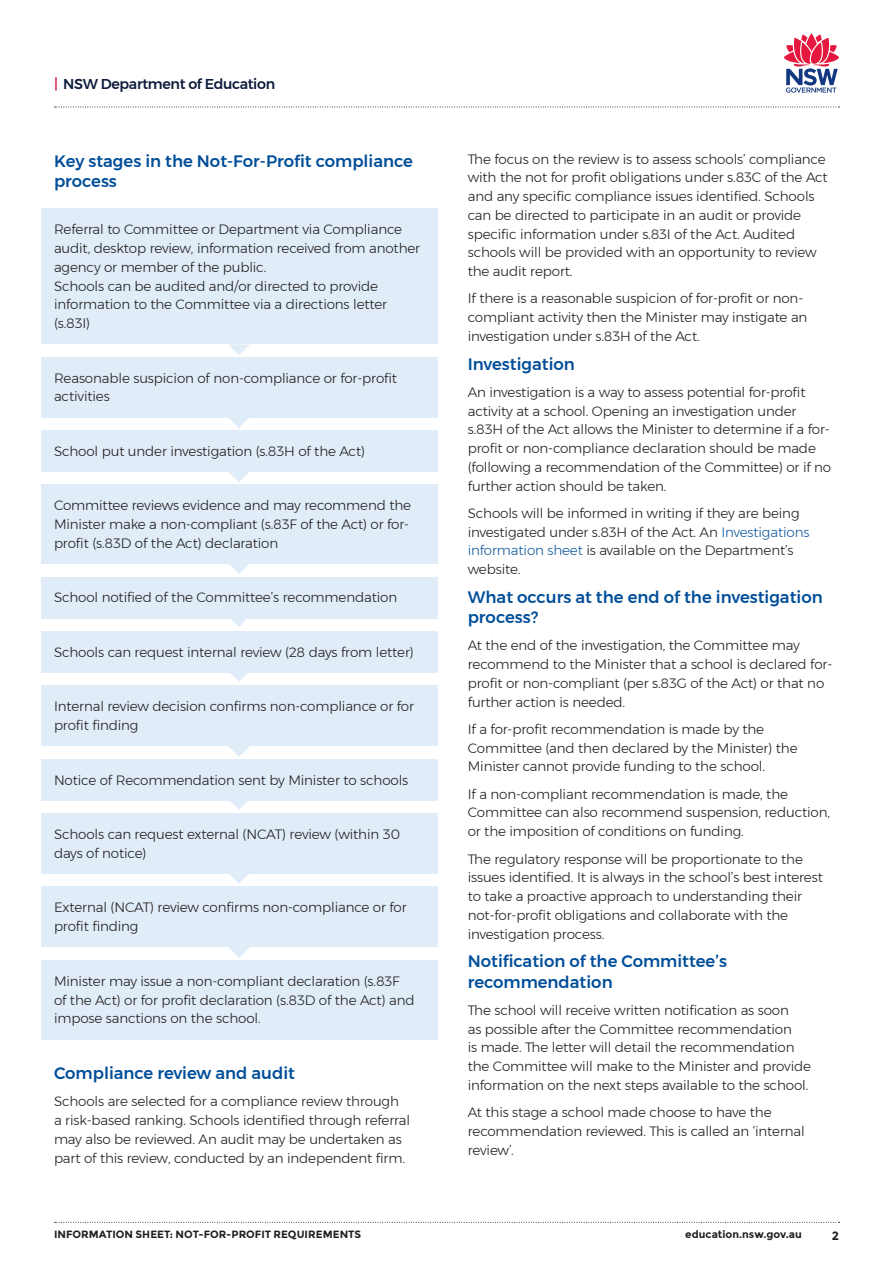
<style>
.page{position:relative;width:893px;height:1263px;background:#fff}
.page>*{position:absolute;margin:0;border:0;box-sizing:border-box;transform-origin:0 0}
.Headingoneah{font:500 16.5px/20.2px "Montserrat";color:#014e99}
.t1{font:500 14.25px "Montserrat";letter-spacing:-.025em;color:#0c1c3b}
.bodyah{font:300 13.5px/18.8px "Montserrat";letter-spacing:-.01em;color:#231f20}
.shading{font:300 13.5px/18.8px "Montserrat";letter-spacing:-.01em;color:#231f20}
.t2{font:700 12px "Montserrat";color:#231f20}
.t3{font:700 10.5px "Montserrat";letter-spacing:.005em;color:#231f20}
.s1{color:#d61d46}
.s2{color:#175d9e}
</style>
<div class="page">
<div style="left:41px;top:208px;width:397px;height:136px;background:#e0edf8"></div>
<div style="left:41px;top:357px;width:397px;height:60px;background:#e0edf8"></div>
<div style="left:41px;top:430px;width:397px;height:42px;background:#e0edf8"></div>
<div style="left:41px;top:484px;width:397px;height:80px;background:#e0edf8"></div>
<div style="left:41px;top:576px;width:397px;height:42px;background:#e0edf8"></div>
<div style="left:41px;top:631px;width:397px;height:42px;background:#e0edf8"></div>
<div style="left:41px;top:685px;width:397px;height:61px;background:#e0edf8"></div>
<div style="left:41px;top:759px;width:397px;height:42px;background:#e0edf8"></div>
<div style="left:41px;top:813px;width:397px;height:61px;background:#e0edf8"></div>
<div style="left:41px;top:886px;width:397px;height:61px;background:#e0edf8"></div>
<div style="left:41px;top:960px;width:397px;height:79px;background:#e0edf8"></div>
<svg style="left:54px;top:107px;width:786px;height:1px"></svg>
<svg style="left:784px;top:33px;width:55px;height:60px"></svg>
<svg style="left:54px;top:1222px;width:786px;height:1px"></svg>
<svg style="left:228px;top:344px;width:22px;height:11px"></svg>
<svg style="left:228px;top:417px;width:22px;height:11px"></svg>
<svg style="left:229px;top:472px;width:20px;height:10px"></svg>
<svg style="left:229px;top:564px;width:20px;height:10px"></svg>
<svg style="left:228px;top:618px;width:22px;height:9px"></svg>
<svg style="left:231px;top:673px;width:16px;height:8px"></svg>
<svg style="left:228px;top:746px;width:22px;height:11px"></svg>
<svg style="left:230px;top:801px;width:18px;height:9px"></svg>
<svg style="left:229px;top:874px;width:20px;height:10px"></svg>
<svg style="left:228px;top:947px;width:21px;height:11px"></svg>
<p class="t1" style="left:54px;top:73px;width:223px"><span class="s1">|</span> NSW Department of Education</p>
<p class="Headingoneah" style="left:54px;top:150px;width:360px">Key stages in the Not-For-Profit compliance process</p>
<p class="shading" style="left:54px;top:220px;width:368px">Referral to Committee or Department via Compliance audit, desktop review, information received from another agency or member of the public.<br>Schools can be audited and/or directed to provide information to the Committee via a directions letter (s.83I)</p>
<p class="shading" style="left:54px;top:368px;width:345px">Reasonable suspicion of non-compliance or for-profit activities</p>
<p class="shading" style="left:54px;top:441px;width:313px">School put under investigation (s.83H of the Act)</p>
<p class="shading" style="left:54px;top:496px;width:359px">Committee reviews evidence and may recommend the<br>Minister make a non-compliant (s.83F of the Act) or for&shy;profit (s.83D of the Act) declaration</p>
<p class="shading" style="left:54px;top:588px;width:345px">School notified of the Committee’s recommendation</p>
<p class="shading" style="left:54px;top:642px;width:361px">Schools can request internal review (28 days from letter)</p>
<p class="shading" style="left:54px;top:697px;width:361px">Internal review decision confirms non-compliance or for profit finding</p>
<p class="shading" style="left:54px;top:770px;width:356px">Notice of Recommendation sent by Minister to schools</p>
<p class="shading" style="left:54px;top:825px;width:348px">Schools can request external (NCAT) review (within 30 days of notice)</p>
<p class="shading" style="left:54px;top:898px;width:354px">External (NCAT) review confirms non-compliance or for profit finding</p>
<p class="shading" style="left:54px;top:971px;width:362px">Minister may issue a non-compliant declaration (s.83F of the Act) or for profit declaration (s.83D of the Act) and impose sanctions on the school.</p>
<p class="Headingoneah" style="left:54px;top:1063px;width:243px">Compliance review and audit</p>
<p class="bodyah" style="left:54px;top:1092px;width:357px">Schools are selected for a compliance review through a risk-based ranking. Schools identified through referral may also be reviewed. An audit may be undertaken as part of this review, conducted by an independent firm.</p>
<p class="t3" style="left:54px;top:1228px;width:309px">INFORMATION SHEET: NOT-FOR-PROFIT REQUIREMENTS</p>
<p class="bodyah" style="left:468px;top:149px;width:361px">The focus on the review is to assess schools’ compliance with the not for profit obligations under s.83C of the Act and any specific compliance issues identified. Schools can be directed to participate in an audit or provide specific information under s.83I of the Act. Audited schools will be provided with an opportunity to review the audit report.</p>
<p class="bodyah" style="left:468px;top:289px;width:341px">If there is a reasonable suspicion of for-profit or non&shy;compliant activity then the Minister may instigate an investigation under s.83H of the Act.</p>
<p class="Headingoneah" style="left:468px;top:354px;width:109px">Investigation</p>
<p class="bodyah" style="left:468px;top:382px;width:365px">An investigation is a way to assess potential for-profit activity at a school. Opening an investigation under s.83H of the Act allows the Minister to determine if a for&shy;profit or non-compliance declaration should be made (following a recommendation of the Committee) or if no further action should be taken.</p>
<p class="bodyah" style="left:468px;top:503px;width:343px">Schools will be informed in writing if they are being investigated under s.83H of the Act. An <span class="s2">Investigations information sheet</span> is available on the Department’s website.</p>
<p class="Headingoneah" style="left:468px;top:587px;width:356px">What occurs at the end of the investigation process?</p>
<p class="bodyah" style="left:468px;top:636px;width:366px">At the end of the investigation, the Committee may recommend to the Minister that a school is declared for&shy;profit or non-compliant (per s.83G of the Act) or that no further action is needed.</p>
<p class="bodyah" style="left:468px;top:720px;width:331px">If a for-profit recommendation is made by the<br>Committee (and then declared by the Minister) the<br>Minister cannot provide funding to the school.</p>
<p class="bodyah" style="left:468px;top:784px;width:364px">If a non-compliant recommendation is made, the<br>Committee can also recommend suspension, reduction, or the imposition of conditions on funding.</p>
<p class="bodyah" style="left:468px;top:849px;width:357px">The regulatory response will be proportionate to the issues identified. It is always in the school’s best interest to take a proactive approach to understanding their not-for-profit obligations and collaborate with the investigation process.</p>
<p class="Headingoneah" style="left:468px;top:951px;width:261px">Notification of the Committee’s recommendation</p>
<p class="bodyah" style="left:468px;top:1000px;width:345px">The school will receive written notification as soon<br>as possible after the Committee recommendation<br>is made. The letter will detail the recommendation the Committee will make to the Minister and provide information on the next steps available to the school.</p>
<p class="bodyah" style="left:468px;top:1103px;width:339px">At this stage a school made choose to have the recommendation reviewed. This is called an ‘internal review’.</p>
<p class="t3" style="left:685px;top:1228px;width:118px">education.nsw.gov.au</p>
<p class="t2" style="left:832px;top:1228px;width:9px">2</p>
</div>
